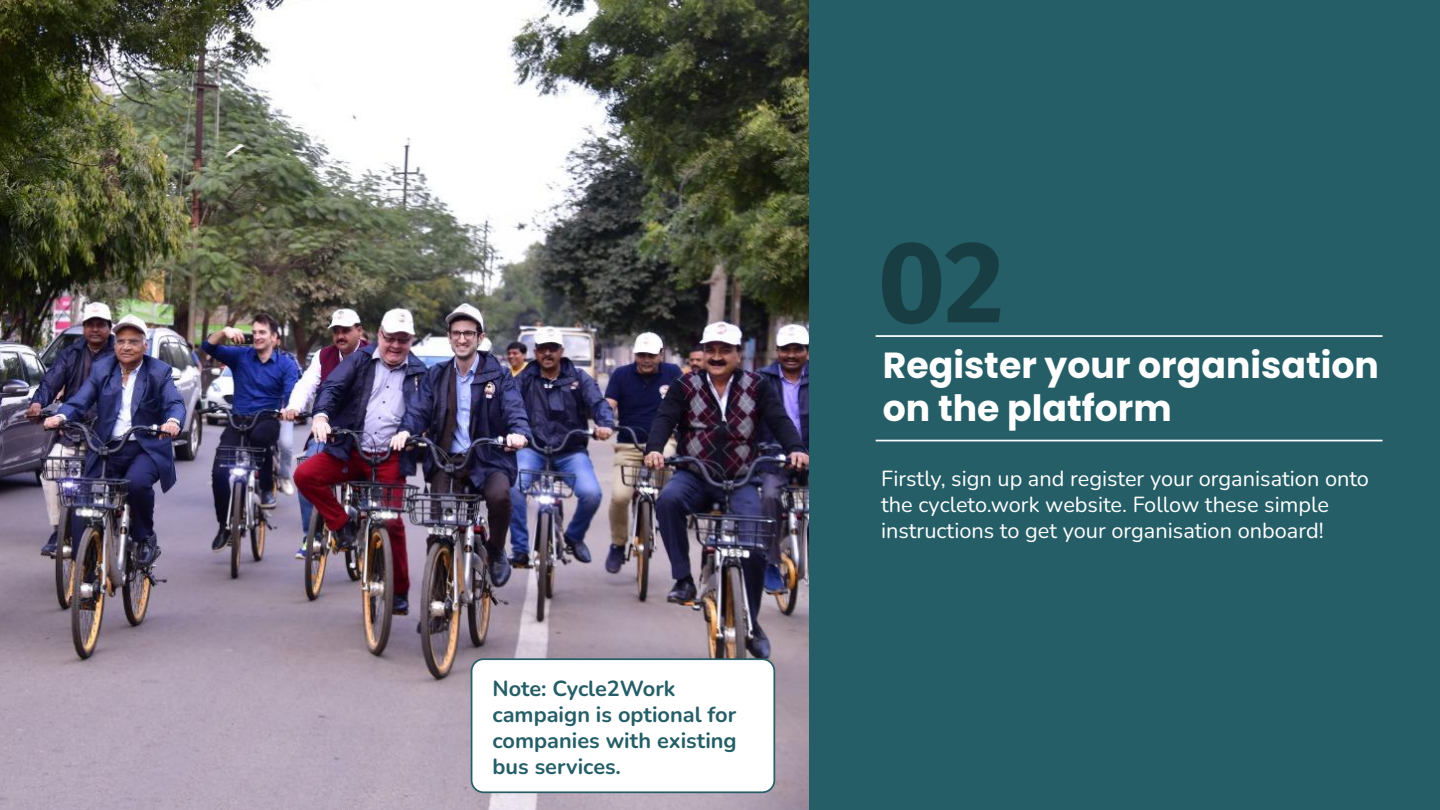
<style>
.page{position:relative;width:1440px;height:810px;background:#255e67}
.page>*{position:absolute;margin:0;border:0;box-sizing:border-box;transform-origin:0 0}
.t1{font:700 116.02px "Fira Sans";color:#183e44}
.t2{font:700 36.22px/43.5px "Poppins";color:#fff}
.t3{font:21.75px/26.1px "Nunito";color:#fff}
.t4{font:700 21.75px/26.1px "Nunito";color:#255e67}
</style>
<div class="page">
<hr style="left:876px;top:335px;width:507px;height:2px;background:#fff">
<hr style="left:876px;top:440px;width:507px;height:1px;background:#fff">
<img style="left:0;top:0;width:809px;height:810px">
<svg style="left:470px;top:657px;width:306px;height:137px;background:#f5f6f7"></svg>
<p class="t4" style="left:493px;top:675px;width:246px">Note: Cycle2Work campaign is optional for companies with existing bus services.</p>
<h1 class="t1" style="left:878px;top:184px;width:128px">02</h1>
<h2 class="t2" style="left:883px;top:343px;width:498px">Register your organisation on the platform</h2>
<p class="t3" style="left:881px;top:464px;width:489px">Firstly, sign up and register your organisation onto the cycleto.work website. Follow these simple instructions to get your organisation onboard!</p>
</div>
